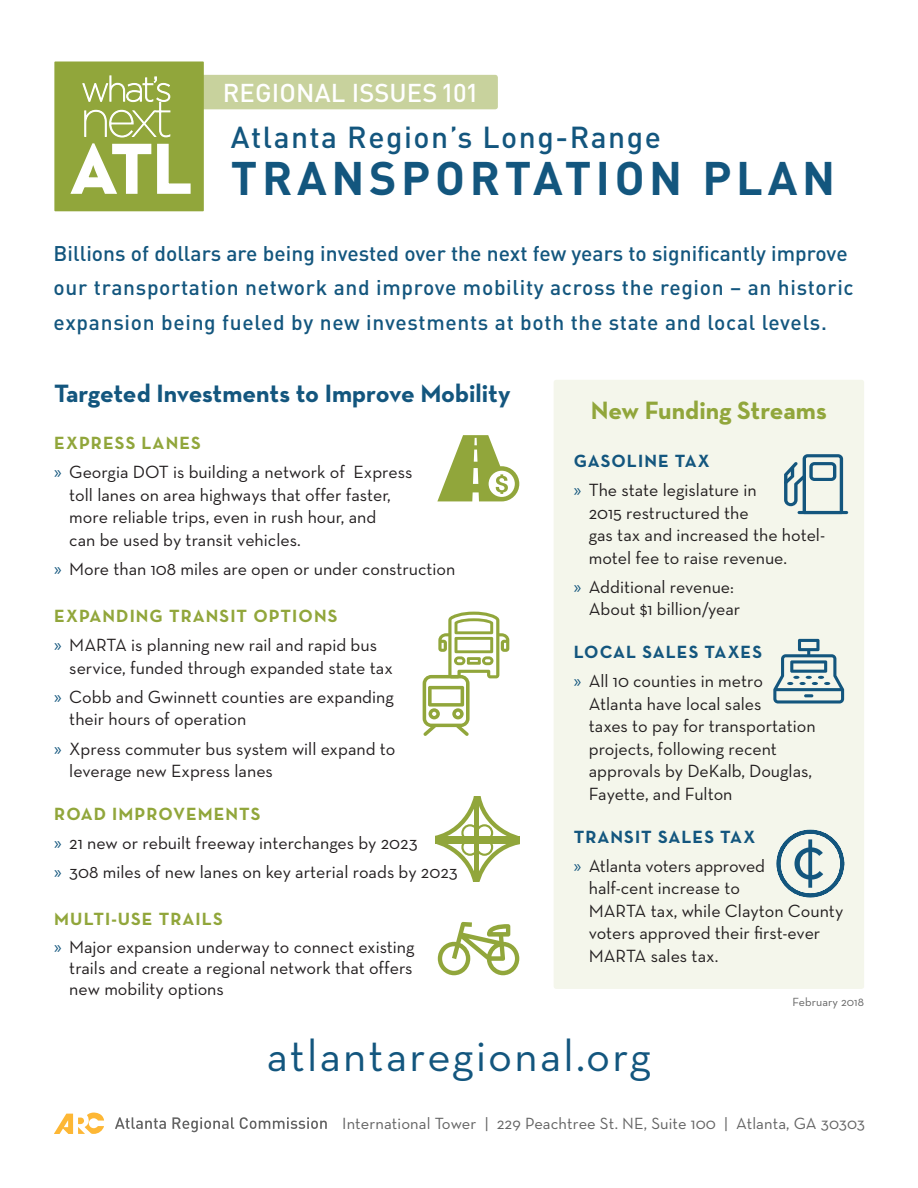
<style>
.page{position:relative;width:918px;height:1188px;background:#fff}
.page>*{position:absolute;margin:0;border:0;box-sizing:border-box;transform-origin:0 0}
.t1{font:700 46.5px "DIN";letter-spacing:.1em;color:#13567e}
.t2{font:45px "Neutra Text";letter-spacing:.05em;color:#13567e}
.t3{font:500 30px "DIN";letter-spacing:.05em;color:#13567e}
.t4{font:700 25.5px "Neutra Text";color:#13567e}
.t5{font:700 25.5px "Neutra Text";letter-spacing:-.005em;color:#91a63b}
.t6{font:500 25.5px "DIN";letter-spacing:.005em;color:#fff}
.t7{font:500 21px/34.5px "DIN";letter-spacing:.035em;color:#13567e}
.t8{font:18px/22.5px "Neutra Text";color:#231f20}
.t9{font:700 18px "Neutra Text";letter-spacing:.06em;color:#91a63b}
.t10{font:700 18px "Neutra Text";letter-spacing:.06em;color:#13567e}
.t11{font:16.5px "Neutra Text";letter-spacing:.005em;color:#636363}
.t12{font:12px "Neutra Text";letter-spacing:.005em;color:#636363}
.s1{font-family:"Myriad Pro";color:#13567e}
</style>
<div class="page">
<div style="left:554px;top:380px;width:310px;height:609px;background:#f4f6eb;border-radius:3px"></div>
<hr style="left:798px;top:511px;width:50px;height:3px;background:#13567e;border-radius:2px">
<svg style="left:784px;top:454px;width:59px;height:60px"></svg>
<svg style="left:773px;top:639px;width:71px;height:65px"></svg>
<svg style="left:423px;top:612px;width:86px;height:124px"></svg>
<svg style="left:438px;top:922px;width:81px;height:53px"></svg>
<svg style="left:437px;top:435px;width:82px;height:66px"></svg>
<div style="left:66px;top:75px;width:432px;height:34px;background:#c8d29d;border-radius:3px"></div>
<svg style="left:54px;top:1113px;width:50px;height:21px"></svg>
<svg style="left:115px;top:1117px;width:212px;height:15px"></svg>
<svg style="left:435px;top:797px;width:84px;height:85px"></svg>
<div style="left:435px;top:836px;width:84px;height:7px;background:#91a63b"></div>
<div style="left:474px;top:797px;width:5px;height:85px;background:#91a63b"></div>
<svg style="left:776px;top:829px;width:69px;height:69px"></svg>
<div style="left:54px;top:62px;width:150px;height:149px;background:#91a63b"></div>
<svg style="left:70px;top:75px;width:121px;height:119px"></svg>
<p class="t6" style="left:223px;top:76px;width:258px">REGIONAL ISSUES 101</p>
<p class="t3" style="left:231px;top:118px;width:432px">Atlanta Region’s Long-Range</p>
<p class="t1" style="left:231px;top:147px;width:606px">TRANSPORTATION PLAN</p>
<p class="t7" style="left:54px;top:235px;width:802px">Billions of dollars are being invested over the next few years to significantly improve our transportation network and improve mobility across the region – an historic expansion being fueled by new investments at both the state and local levels.</p>
<p class="t4" style="left:54px;top:378px;width:458px">Targeted Investments to Improve Mobility</p>
<p class="t9" style="left:54px;top:432px;width:148px">EXPRESS LANES</p>
<p class="t8" style="left:69px;top:461px;width:345px;text-indent:-15px"><span class="s1">»</span> Georgia DOT is building a network of Express toll lanes on area highways that offer faster, more reliable trips, even in rush hour, and<br>can be used by transit vehicles.</p>
<p class="t8" style="left:54px;top:558px;width:403px"><span class="s1">»</span> More than 108 miles are open or under construction</p>
<p class="t9" style="left:54px;top:605px;width:285px">EXPANDING TRANSIT OPTIONS</p>
<p class="t8" style="left:69px;top:634px;width:325px;text-indent:-15px"><span class="s1">»</span> MARTA is planning new rail and rapid bus service, funded through expanded state tax</p>
<p class="t8" style="left:69px;top:685px;width:326px;text-indent:-15px"><span class="s1">»</span> Cobb and Gwinnett counties are expanding their hours of operation</p>
<p class="t8" style="left:69px;top:737px;width:328px;text-indent:-15px"><span class="s1">»</span> Xpress commuter bus system will expand to leverage new Express lanes</p>
<p class="t9" style="left:54px;top:803px;width:208px">ROAD IMPROVEMENTS</p>
<p class="t8" style="left:54px;top:832px;width:365px"><span class="s1">»</span> 21 new or rebuilt freeway interchanges by 2023</p>
<p class="t8" style="left:54px;top:861px;width:405px"><span class="s1">»</span> 308 miles of new lanes on key arterial roads by 2023</p>
<p class="t9" style="left:54px;top:908px;width:170px">MULTI-USE TRAILS</p>
<p class="t8" style="left:69px;top:936px;width:347px;line-height:21px;text-align:justify;text-indent:-15px"><span class="s1">»</span> Major expansion underway to connect existing trails and create a regional network that offers new mobility options</p>
<p class="t5" style="left:591px;top:395px;width:238px">New Funding Streams</p>
<p class="t10" style="left:574px;top:450px;width:138px">GASOLINE TAX</p>
<p class="t8" style="left:589px;top:479px;width:238px;text-indent:-15px"><span class="s1">»</span> The state legislature in<br>2015 restructured the<br>gas tax and increased the hotel&shy;motel fee to raise revenue.</p>
<p class="t8" style="left:589px;top:575px;width:153px;text-indent:-15px"><span class="s1">»</span> Additional revenue:<br>About $1 billion/year</p>
<p class="t10" style="left:574px;top:641px;width:190px">LOCAL SALES TAXES</p>
<p class="t8" style="left:589px;top:670px;width:228px;text-indent:-15px"><span class="s1">»</span> All 10 counties in metro<br>Atlanta have local sales<br>taxes to pay for transportation projects, following recent approvals by DeKalb, Douglas,<br>Fayette, and Fulton</p>
<p class="t10" style="left:574px;top:825px;width:183px">TRANSIT SALES TAX</p>
<p class="t8" style="left:589px;top:854px;width:256px;text-indent:-15px"><span class="s1">»</span> Atlanta voters approved<br>half-cent increase to<br>MARTA tax, while Clayton County voters approved their first-ever<br>MARTA sales tax.</p>
<p class="t12" style="left:792px;top:995px;width:73px">February 2018</p>
<p class="t2" style="left:267px;top:1028px;width:386px">atlantaregional.org</p>
<p class="t11" style="left:342px;top:1114px;width:524px">International Tower | 229 Peachtree St. NE, Suite 100 | Atlanta, GA 30303</p>
</div>
